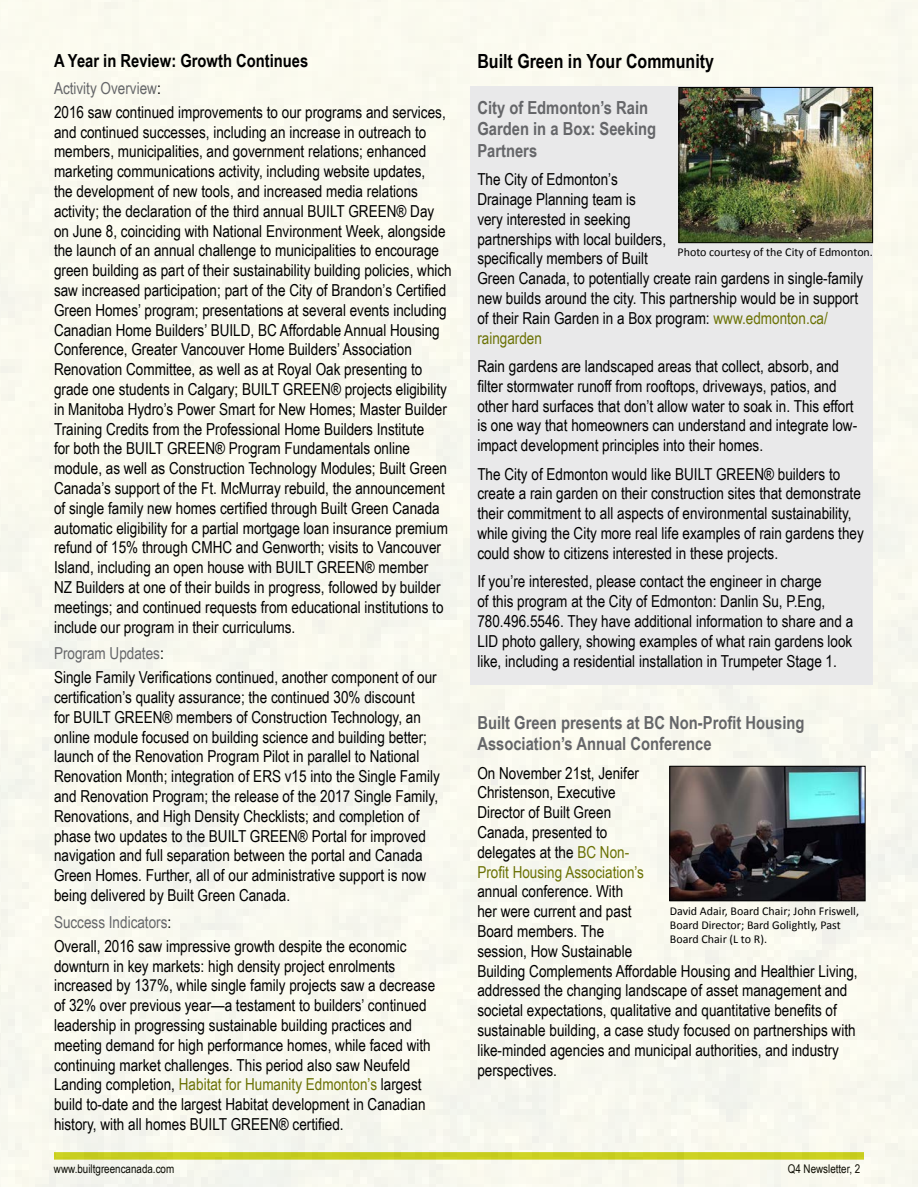
<style>
.page{position:relative;width:918px;height:1188px;background:#fff}
.page>*{position:absolute;margin:0;border:0;box-sizing:border-box;transform-origin:0 0}
.t1{font:700 19.5px "Arial Narrow";color:#000}
.t2{font:700 18px/21.6px "Arial Narrow";color:#656669}
.t3{font:700 18px "Arial Narrow";color:#000}
.t4{font:16.5px/19.8px "Arial Narrow";color:#000}
.t5{font:12px/14.4px "Calibri";color:#000}
.t6{font:12px "Arial Narrow";color:#000}
.s1{color:#656669}
.s2{color:#6b7205}
</style>
<div class="page">
<div style="left:0;top:0;width:918px;height:1186px;background:#f9f9ef"></div>
<div style="left:470px;top:86px;width:402px;height:599px;background:#e9e9ea"></div>
<img style="left:681px;top:89px;width:190px;height:152px">
<div style="left:679px;top:87px;width:194px;height:156px;border:1px solid #000"></div>
<img style="left:671px;top:768px;width:192px;height:131px">
<div style="left:669px;top:766px;width:196px;height:135px;border:1px solid #000"></div>
<p class="t3" style="left:54px;top:47px;width:256px">A Year in Review: Growth Continues</p>
<p class="t4" style="left:54px;top:75px;width:393px;line-height:24.2px"><span class="s1">Activity Overview</span>:<br>2016 saw continued improvements to our programs and services,</p>
<p class="t4" style="left:54px;top:121px;width:399px">and continued successes, including an increase in outreach to members, municipalities, and government relations; enhanced marketing communications activity, including website updates,<br>the development of new tools, and increased media relations activity; the declaration of the third annual BUILT GREEN® Day on June 8, coinciding with National Environment Week, alongside the launch of an annual challenge to municipalities to encourage green building as part of their sustainability building policies, which saw increased participation; part of the City of Brandon’s Certified Green Homes’ program; presentations at several events including Canadian Home Builders’ BUILD, BC Affordable Annual Housing Conference, Greater Vancouver Home Builders’ Association Renovation Committee, as well as at Royal Oak presenting to grade one students in Calgary; BUILT GREEN® projects eligibility in Manitoba Hydro’s Power Smart for New Homes; Master Builder Training Credits from the Professional Home Builders Institute<br>for both the BUILT GREEN® Program Fundamentals online module, as well as Construction Technology Modules; Built Green Canada’s support of the Ft. McMurray rebuild, the announcement of single family new homes certified through Built Green Canada automatic eligibility for a partial mortgage loan insurance premium refund of 15% through CMHC and Genworth; visits to Vancouver Island, including an open house with BUILT GREEN® member<br>NZ Builders at one of their builds in progress, followed by builder meetings; and continued requests from educational institutions to include our program in their curriculums.</p>
<p class="t4" style="left:54px;top:641px;width:384px;line-height:24.2px"><span class="s1">Program Updates</span>:<br>Single Family Verifications continued, another component of our</p>
<p class="t4" style="left:54px;top:687px;width:387px">certification’s quality assurance; the continued 30% discount<br>for BUILT GREEN® members of Construction Technology, an online module focused on building science and building better; launch of the Renovation Program Pilot in parallel to National Renovation Month; integration of ERS v15 into the Single Family and Renovation Program; the release of the 2017 Single Family, Renovations, and High Density Checklists; and completion of phase two updates to the BUILT GREEN® Portal for improved navigation and full separation between the portal and Canada Green Homes. Further, all of our administrative support is now being delivered by Built Green Canada.</p>
<p class="t4" style="left:54px;top:909px;width:354px;line-height:24.2px"><span class="s1">Success Indicators</span>:<br>Overall, 2016 saw impressive growth despite the economic</p>
<p class="t4" style="left:54px;top:955px;width:383px">downturn in key markets: high density project enrolments increased by 137%, while single family projects saw a decrease of 32% over previous year—a testament to builders’ continued leadership in progressing sustainable building practices and meeting demand for high performance homes, while faced with continuing market challenges. This period also saw Neufeld Landing completion, <span class="s2">Habitat for Humanity Edmonton’s</span> largest build to-date and the largest Habitat development in Canadian history, with all homes BUILT GREEN® certified.</p>
<p class="t1" style="left:477px;top:47px;width:238px">Built Green in Your Community</p>
<p class="t2" style="left:477px;top:96px;width:180px">City of Edmonton’s Rain<br>Garden in a Box: Seeking<br>Partners</p>
<p class="t4" style="left:477px;top:169px;width:387px">The City of Edmonton’s<br>Drainage Planning team is<br>very interested in seeking<br>partnerships with local builders,<br>specifically members of Built<br>Green Canada, to potentially create rain gardens in single-family new builds around the city. This partnership would be in support of their Rain Garden in a Box program: <span class="s2">www.edmonton.ca/ raingarden</span></p>
<p class="t4" style="left:477px;top:356px;width:381px">Rain gardens are landscaped areas that collect, absorb, and filter stormwater runoff from rooftops, driveways, patios, and other hard surfaces that don’t allow water to soak in. This effort is one way that homeowners can understand and integrate low&shy;impact development principles into their homes.</p>
<p class="t4" style="left:477px;top:463px;width:388px">The City of Edmonton would like BUILT GREEN® builders to create a rain garden on their construction sites that demonstrate their commitment to all aspects of environmental sustainability, while giving the City more real life examples of rain gardens they could show to citizens interested in these projects.</p>
<p class="t4" style="left:477px;top:571px;width:377px">If you’re interested, please contact the engineer in charge<br>of this program at the City of Edmonton: Danlin Su, P.Eng, 780.496.5546. They have additional information to share and a LID photo gallery, showing examples of what rain gardens look like, including a residential installation in Trumpeter Stage 1.</p>
<p class="t5" style="left:678px;top:245px;width:197px">Photo courtesy of the City of Edmonton.</p>
<p class="t2" style="left:477px;top:711px;width:329px">Built Green presents at BC Non-Profit Housing<br>Association’s Annual Conference</p>
<p class="t4" style="left:477px;top:762px;width:168px">On November 21st, Jenifer<br>Christenson, Executive<br>Director of Built Green<br>Canada, presented to delegates at the <span class="s2">BC Non-<br>Profit Housing Association’s</span></p>
<p class="t4" style="left:477px;top:881px;width:382px">annual conference. With<br>her were current and past<br>Board members. The<br>session, How Sustainable<br>Building Complements Affordable Housing and Healthier Living, addressed the changing landscape of asset management and societal expectations, qualitative and quantitative benefits of sustainable building, a case study focused on partnerships with like-minded agencies and municipal authorities, and industry perspectives.</p>
<p class="t5" style="left:670px;top:903px;width:191px">David Adair, Board Chair; John Friswell,<br>Board Director; Bard Golightly, Past<br>Board Chair (L to R).</p>
<p class="t6" style="left:54px;top:1160px;width:122px">www.builtgreencanada.com</p>
<p class="t6" style="left:788px;top:1160px;width:74px">Q4 Newsletter, 2</p>
</div>
